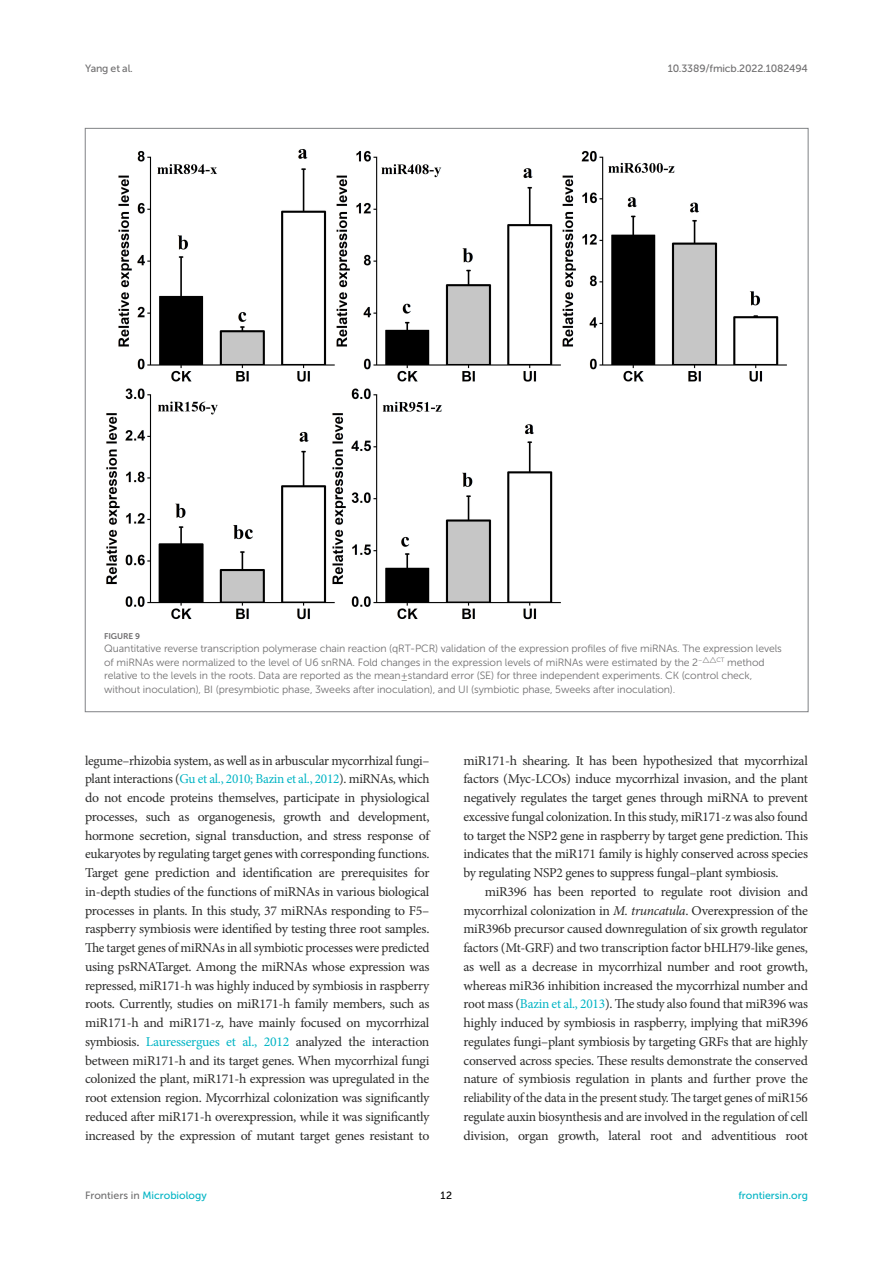
<style>
.page{position:relative;width:893px;height:1263px;background:#fff}
.page>*{position:absolute;margin:0;border:0;box-sizing:border-box;transform-origin:0 0}
.TEXT{font:13.5px/18.8px "Minion Pro";letter-spacing:-.025em;color:#2b2b2a;text-align:justify}
.FIG_LEG{font:10.5px/13.5px "Museo Sans 300";letter-spacing:-.01em;color:#706f70}
.t1{font:10.5px "Museo Sans 500";color:#00b4c4}
.t2{font:10.5px "Museo Sans 500";letter-spacing:-.015em;color:#706f70}
.t3{font:10.5px "Museo Sans 500";color:#000}
.FIG_HD{font:8.25px "Museo Sans 700";letter-spacing:-.01em;color:#706f70}
.s1{color:#00b4c4}
.s2{font-style:italic}
.s3{color:#706f70}
</style>
<div class="page">
<img style="left:106px;top:149px;width:681px;height:471px">
<p class="t2" style="left:85px;top:63px;width:49px">Yang et al.</p>
<p class="t2" style="left:668px;top:63px;width:142px">10.3389/fmicb.2022.1082494</p>
<p class="FIG_HD" style="left:104px;top:631px;width:37px">FIGURE 9</p>
<p class="FIG_LEG" style="left:104px;top:642px;width:679px">Quantitative reverse transcription polymerase chain reaction (qRT-PCR) validation of the expression profiles of five miRNAs. The expression levels of miRNAs were normalized to the level of U6 snRNA. Fold changes in the expression levels of miRNAs were estimated by the 2<sup>–</sup><sup>△△</sup><sup>CT</sup> method relative to the levels in the roots. Data are reported as the mean ± standard error (SE) for three independent experiments. CK (control check, without inoculation), BI (presymbiotic phase, 3 weeks after inoculation), and UI (symbiotic phase, 5 weeks after inoculation).</p>
<p class="TEXT" style="left:85px;top:751px;width:346px">legume–rhizobia system, as well as in arbuscular mycorrhizal fungi– plant interactions (<span class="s1">Gu et al., 2010; Bazin et al., 2012</span>). miRNAs, which do not encode proteins themselves, participate in physiological processes, such as organogenesis, growth and development, hormone secretion, signal transduction, and stress response of eukaryotes by regulating target genes with corresponding functions.<br>Target gene prediction and identification are prerequisites for in-depth studies of the functions of miRNAs in various biological processes in plants. In this study, 37 miRNAs responding to F5– raspberry symbiosis were identified by testing three root samples.<br>The target genes of miRNAs in all symbiotic processes were predicted using psRNATarget. Among the miRNAs whose expression was repressed, miR171-h was highly induced by symbiosis in raspberry roots. Currently, studies on miR171-h family members, such as miR171-h and miR171-z, have mainly focused on mycorrhizal symbiosis. <span class="s1">Lauressergues et al., 2012</span> analyzed the interaction between miR171-h and its target genes. When mycorrhizal fungi colonized the plant, miR171-h expression was upregulated in the root extension region. Mycorrhizal colonization was significantly reduced after miR171-h overexpression, while it was significantly increased by the expression of mutant target genes resistant to</p>
<p class="TEXT" style="left:463px;top:751px;width:346px">miR171-h shearing. It has been hypothesized that mycorrhizal factors (Myc-LCOs) induce mycorrhizal invasion, and the plant negatively regulates the target genes through miRNA to prevent excessive fungal colonization. In this study, miR171-z was also found to target the NSP2 gene in raspberry by target gene prediction. This indicates that the miR171 family is highly conserved across species by regulating NSP2 genes to suppress fungal–plant symbiosis.</p>
<p class="TEXT" style="left:463px;top:882px;width:346px;text-indent:21px">miR396 has been reported to regulate root division and mycorrhizal colonization in <span class="s2">M. truncatula</span>. Overexpression of the miR396b precursor caused downregulation of six growth regulator factors (Mt-GRF) and two transcription factor bHLH79-like genes, as well as a decrease in mycorrhizal number and root growth, whereas miR36 inhibition increased the mycorrhizal number and root mass (<span class="s1">Bazin et al., 2013</span>). The study also found that miR396 was highly induced by symbiosis in raspberry, implying that miR396 regulates fungi–plant symbiosis by targeting GRFs that are highly conserved across species. These results demonstrate the conserved nature of symbiosis regulation in plants and further prove the reliability of the data in the present study. The target genes of miR156 regulate auxin biosynthesis and are involved in the regulation of cell division, organ growth, lateral root and adventitious root</p>
<p class="t1" style="left:85px;top:1190px;width:123px"><span class="s3">Frontiers in</span> Microbiology</p>
<p class="t3" style="left:441px;top:1190px;width:13px">12</p>
<p class="t1" style="left:738px;top:1190px;width:71px">frontiersin.org</p>
</div>
